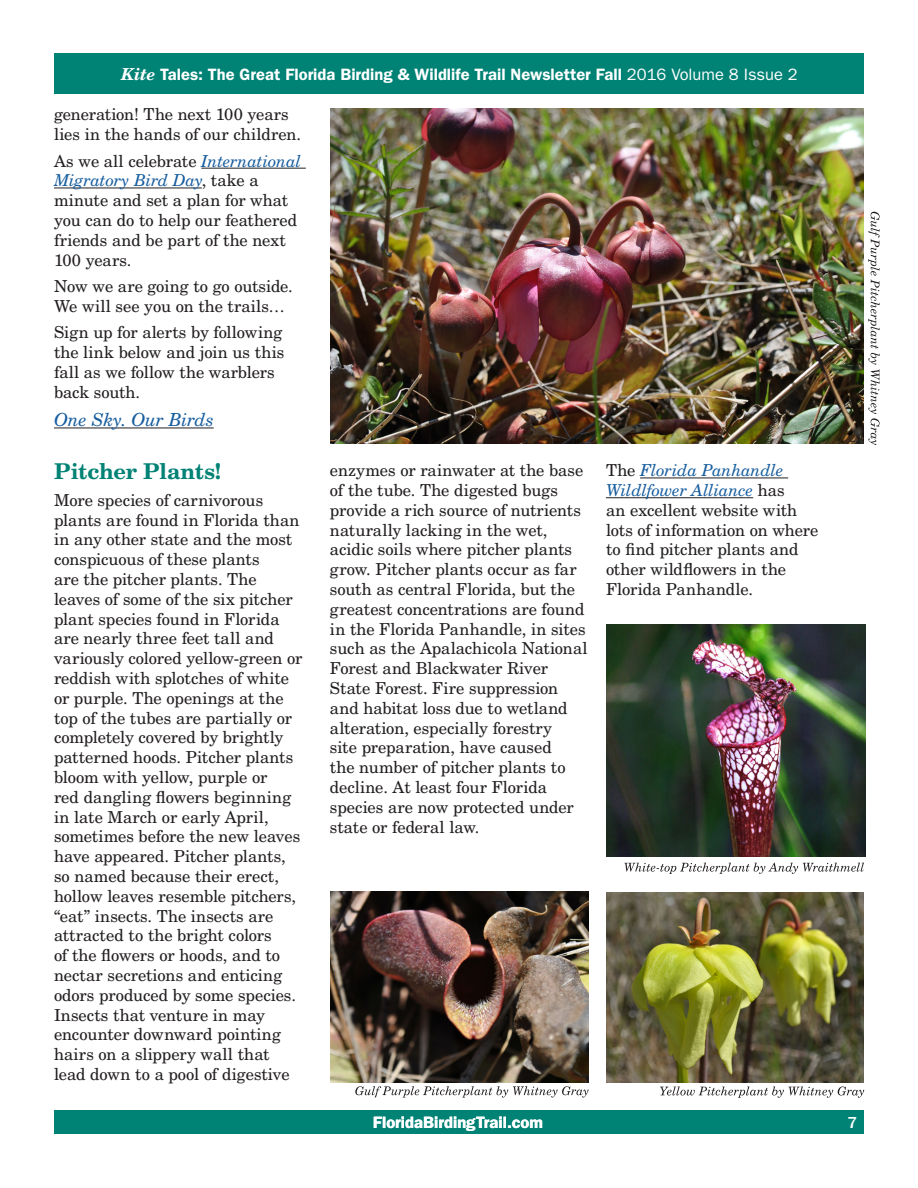
<style>
.page{position:relative;width:918px;height:1188px;background:#fff}
.page>*{position:absolute;margin:0;border:0;box-sizing:border-box;transform-origin:0 0}
.subhead{font:700 21.75px "New Century Schlbk LT Std";letter-spacing:-.01em;color:#008275}
.body{font:italic 18px "New Century Schlbk LT Std";letter-spacing:-.015em;color:#175d9e}
.subhead-2{font:16.5px/19.8px "New Century Schlbk LT Std";color:#231f20}
.body-2{font:16.5px/19.8px "New Century Schlbk LT Std";letter-spacing:-.005em;color:#231f20}
.t1{font:600 16.5px "ITC Franklin Gothic Std";color:#fff}
.body-3{font:italic 16.5px/19.8px "New Century Schlbk LT Std";letter-spacing:-.005em;color:#175d9e}
.t2{font:500 16.5px "ITC Franklin Gothic Std";color:#fff}
.s1{font-family:"New Century Schlbk LT Std";font-weight:700;font-style:italic}
.s2{font-weight:400}
.s3{font-style:italic;color:#175d9e}
.s4{font-style:normal;color:#231f20}
</style>
<div class="page">
<div style="left:54px;top:53px;width:810px;height:41px;background:#008275"></div>
<div style="left:54px;top:1110px;width:810px;height:23px;background:#008275"></div>
<hr style="left:201px;top:168px;width:105px;height:1px;background:#231f20">
<hr style="left:54px;top:188px;width:148px;height:1px;background:#231f20">
<hr style="left:54px;top:428px;width:160px;height:1px;background:#231f20">
<hr style="left:640px;top:478px;width:148px;height:1px;background:#231f20">
<hr style="left:606px;top:497px;width:147px;height:1px;background:#231f20">
<img style="left:607px;top:624px;width:258px;height:232px">
<img style="left:330px;top:891px;width:258px;height:191px">
<img style="left:606px;top:892px;width:258px;height:190px">
<img style="left:330px;top:108px;width:534px;height:336px">
<svg style="left:355px;top:1086px;width:234px;height:12px"></svg>
<svg style="left:868px;top:212px;width:12px;height:233px"></svg>
<svg style="left:624px;top:863px;width:240px;height:11px"></svg>
<svg style="left:660px;top:1086px;width:204px;height:12px"></svg>
<p class="t1" style="left:121px;top:64px;width:678px"><span class="s1">Kite</span> Tales: The Great Florida Birding &amp; Wildlife Trail Newsletter Fall <span class="s2">2016 Volume 8 Issue 2</span></p>
<p class="body-2" style="left:54px;top:104px;width:249px">generation! The next 100 years lies in the hands of our children.</p>
<p class="body-2" style="left:54px;top:151px;width:249px">As we all celebrate <span class="s3">International<br>Migratory Bird Day</span>, take a minute and set a plan for what you can do to help our feathered friends and be part of the next<br>100 years.</p>
<p class="body-2" style="left:54px;top:276px;width:240px">Now we are going to go outside.<br>We will see you on the trails…</p>
<p class="body-2" style="left:54px;top:323px;width:232px">Sign up for alerts by following the link below and join us this fall as we follow the warblers back south.</p>
<p class="body" style="left:54px;top:409px;width:161px">One Sky. Our Birds</p>
<p class="subhead" style="left:54px;top:458px;width:169px">Pitcher Plants!</p>
<p class="subhead-2" style="left:54px;top:490px;width:250px">More species of carnivorous plants are found in Florida than in any other state and the most conspicuous of these plants<br>are the pitcher plants. The leaves of some of the six pitcher plant species found in Florida are nearly three feet tall and variously colored yellow-green or reddish with splotches of white or purple. The openings at the top of the tubes are partially or completely covered by brightly patterned hoods. Pitcher plants bloom with yellow, purple or<br>red dangling flowers beginning in late March or early April, sometimes before the new leaves have appeared. Pitcher plants, so named because their erect, hollow leaves resemble pitchers, “eat” insects. The insects are attracted to the bright colors<br>of the flowers or hoods, and to nectar secretions and enticing odors produced by some species.<br>Insects that venture in may encounter downward pointing hairs on a slippery wall that lead down to a pool of digestive</p>
<p class="subhead-2" style="left:330px;top:460px;width:259px">enzymes or rainwater at the base of the tube. The digested bugs provide a rich source of nutrients naturally lacking in the wet, acidic soils where pitcher plants grow. Pitcher plants occur as far south as central Florida, but the greatest concentrations are found in the Florida Panhandle, in sites such as the Apalachicola National<br>Forest and Blackwater River<br>State Forest. Fire suppression and habitat loss due to wetland alteration, especially forestry<br>site preparation, have caused<br>the number of pitcher plants to decline. At least four Florida species are now protected under state or federal law.</p>
<p class="body-3" style="left:606px;top:461px;width:180px"><span class="s4">The</span> Florida Panhandle<br>Wildlfower Alliance <span class="s4">has</span></p>
<p class="body-2" style="left:606px;top:500px;width:193px">an excellent website with</p>
<p class="body-2" style="left:606px;top:520px;width:214px">lots of information on where</p>
<p class="body-2" style="left:606px;top:540px;width:194px">to find pitcher plants and</p>
<p class="body-2" style="left:606px;top:559px;width:182px">other wildflowers in the</p>
<p class="body-2" style="left:606px;top:579px;width:149px">Florida Panhandle.</p>
<p class="t1" style="left:373px;top:1112px;width:172px">FloridaBirdingTrail.com</p>
<p class="t2" style="left:848px;top:1113px;width:11px">7</p>
</div>
